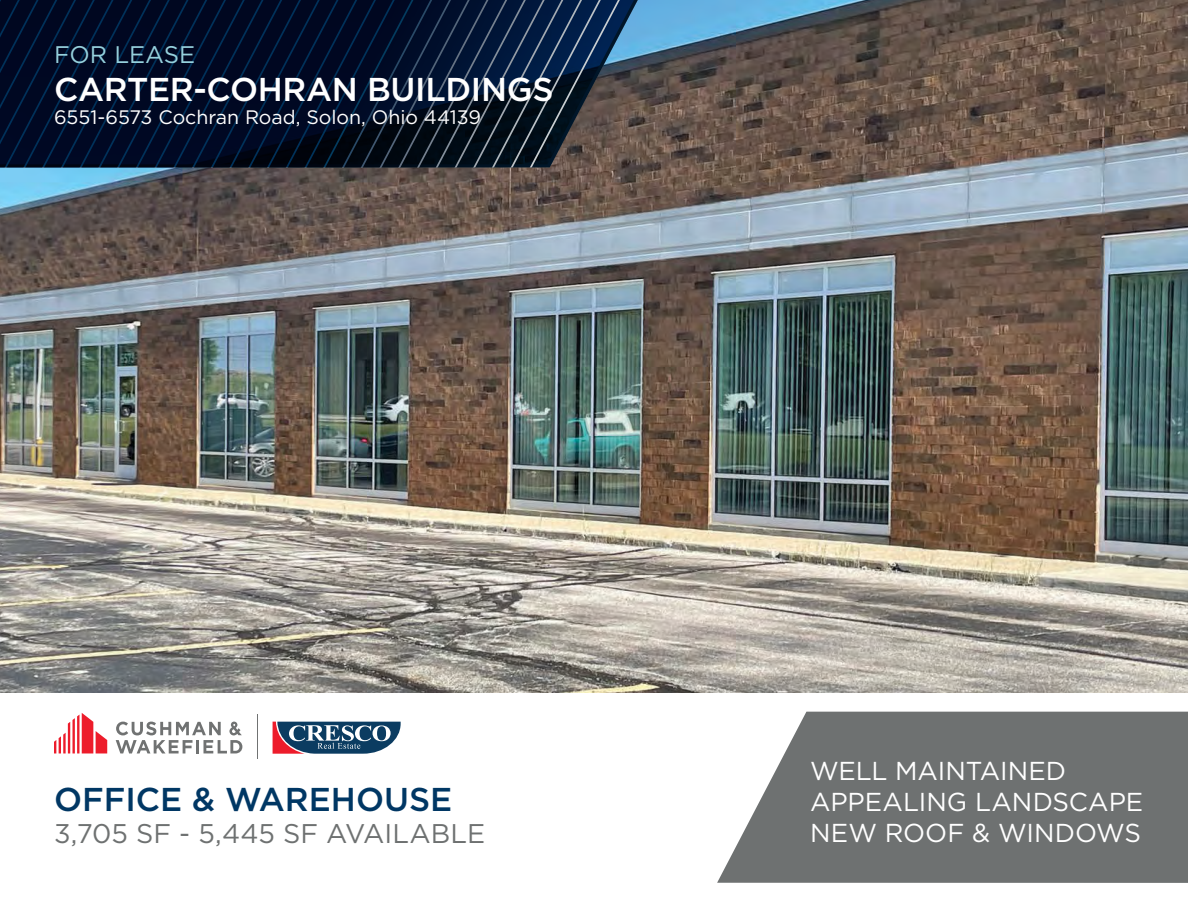
<style>
.page{position:relative;width:1188px;height:918px;background:#fff}
.page>*{position:absolute;margin:0;border:0;box-sizing:border-box;transform-origin:0 0}
.t1{font:500 33px "Gotham";letter-spacing:-.01em;color:#fff}
.t2{font:500 33px "Gotham";color:#003764}
.t3{font:27px "Gotham";letter-spacing:-.005em;color:#6e7171}
.t4{font:25.95px/31px "Gotham";letter-spacing:-.005em;color:#fff}
.t5{font:24px "Gotham";color:#95d0dc}
.t6{font:19.5px "Gotham";color:#fff}
</style>
<div class="page">
<svg style="left:273px;top:722px;width:128px;height:32px"></svg>
<hr style="left:257px;top:715px;width:1px;height:44px;background:#707272">
<svg style="left:54px;top:713px;width:53px;height:40px"></svg>
<svg style="left:116px;top:722px;width:126px;height:31px"></svg>
<svg style="left:717px;top:712px;width:471px;height:171px;background:#7b7e7e"></svg>
<img style="left:0;top:0;width:1188px;height:692px">
<svg style="left:0;top:0;width:646px;height:167px;background:#0b1830"></svg>
<p class="t5" style="left:54px;top:39px;width:143px">FOR LEASE</p>
<p class="t1" style="left:54px;top:68px;width:501px">CARTER-COHRAN BUILDINGS</p>
<p class="t6" style="left:54px;top:105px;width:429px">6551-6573 Cochran Road, Solon, Ohio 44139</p>
<p class="t2" style="left:54px;top:778px;width:400px">OFFICE &amp; WAREHOUSE</p>
<p class="t3" style="left:54px;top:817px;width:288px">5,445 SF AVAILABLE</p>
<p class="t3" style="left:54px;top:817px;width:59px">370</p>
<p class="t3" style="left:179px;top:817px;width:307px">- 5,445 SF AVAILABLE</p>
<p class="t4" style="left:810px;top:754px;width:335px">WELL MAINTAINED<br>APPEALING LANDSCAPE<br>NEW ROOF &amp; WINDOWS</p>
</div>
